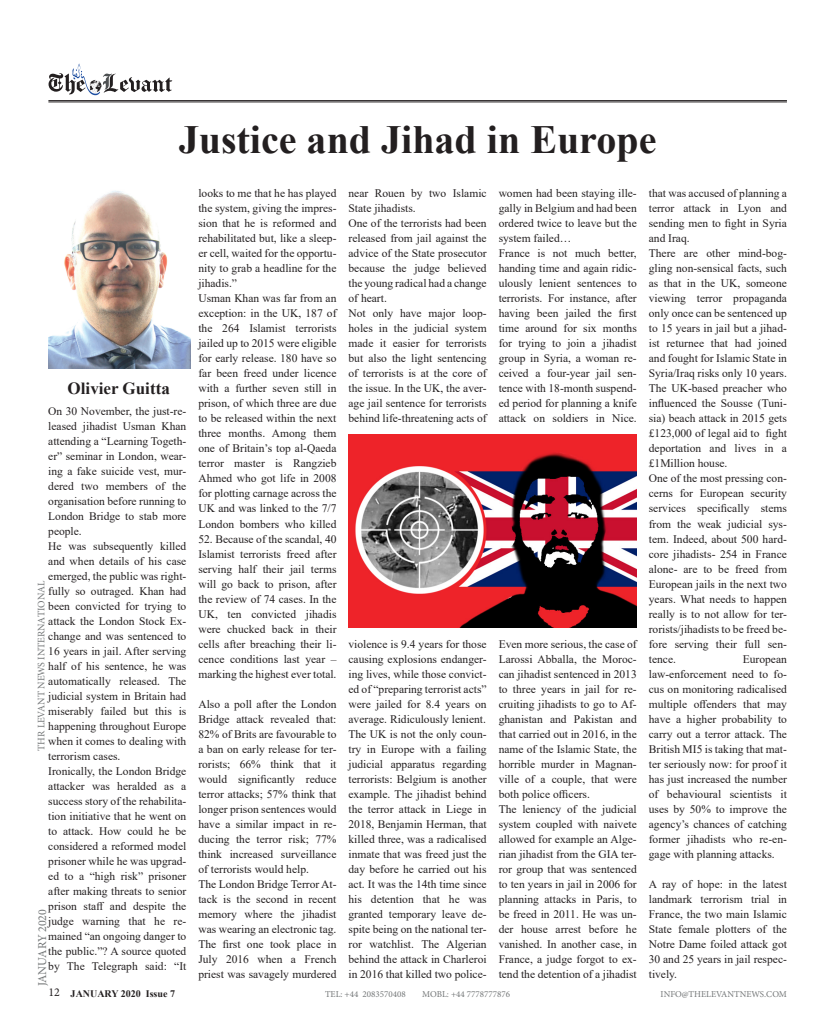
<style>
.page{position:relative;width:823px;height:1021px;background:#fff}
.page>*{position:absolute;margin:0;border:0;box-sizing:border-box;transform-origin:0 0}
.Paragraph_Style_3{font:700 40px "Times New Roman";color:#231f20}
.Paragraph_Style_3-2{font:700 17px "Times New Roman";color:#231f20}
.t1{font:12px "Minion Pro";color:#737677}
.Paragraph_Style_3-3{font:11.5px/15px "Times New Roman";color:#231f20;text-align:justify}
.t2{font:10px "Minion Pro";color:#737677}
.t3{font:700 10px "Times New Roman";color:#231f20}
.t4{font:9px "Minion Pro";color:#737677}
.s1{font-family:"Minion Pro";font-weight:400;font-size:12px}
</style>
<div class="page">
<svg style="left:48px;top:63px;width:124px;height:32px"></svg>
<hr style="left:48px;top:101px;width:738px;height:1px;background:#231f20">
<hr style="left:48px;top:100px;width:738px;height:1px;background:#231f20">
<img style="left:48px;top:190px;width:142px;height:178px">
<img style="left:348px;top:435px;width:288px;height:192px">
<p class="Paragraph_Style_3" style="left:179px;top:111px;width:479px">Justice and Jihad in Europe</p>
<p class="Paragraph_Style_3-2" style="left:68px;top:376px;width:104px">Olivier Guitta</p>
<p class="Paragraph_Style_3-3" style="left:48px;top:403px;width:139px">On 30 November, the just-re&shy;leased jihadist Usman Khan attending a “Learning Togeth&shy;er” seminar in London, wear&shy;ing a fake suicide vest, mur&shy;dered two members of the organisation before running to London Bridge to stab more people.</p>
<p class="Paragraph_Style_3-3" style="left:48px;top:538px;width:139px">He was subsequently killed and when details of his case emerged, the public was right&shy;fully so outraged. Khan had been convicted for trying to attack the London Stock Ex&shy;change and was sentenced to 16 years in jail. After serving half of his sentence, he was automatically released. The judicial system in Britain had miserably failed but this is happening throughout Europe when it comes to dealing with terrorism cases.</p>
<p class="Paragraph_Style_3-3" style="left:48px;top:763px;width:139px">Ironically, the London Bridge attacker was heralded as a success story of the rehabilita&shy;tion initiative that he went on to attack. How could he be considered a reformed model prisoner while he was upgrad&shy;ed to a “high risk” prisoner after making threats to senior prison staff and despite the judge warning that he re&shy;mained “an ongoing danger to the public.”? A source quoted by The Telegraph said: “It</p>
<p class="t2" style="left:35px;top:750px;width:171px;rotate:-90deg">THR LEVANT NEWS INTERNATIONAL</p>
<p class="t1" style="left:34px;top:986px;width:79px;rotate:-90deg">JANUARY 2020</p>
<p class="t3" style="left:48px;top:986px;width:128px"><span class="s1">12</span> JANUARY 2020 Issue 7</p>
<p class="Paragraph_Style_3-3" style="left:198px;top:186px;width:139px">looks to me that he has played the system, giving the impres&shy;sion that he is reformed and rehabilitated but, like a sleep&shy;er cell, waited for the opportu&shy;nity to grab a headline for the jihadis.”</p>
<p class="Paragraph_Style_3-3" style="left:198px;top:291px;width:139px">Usman Khan was far from an exception: in the UK, 187 of the 264 Islamist terrorists jailed up to 2015 were eligible for early release. 180 have so far been freed under licence with a further seven still in prison, of which three are due to be released within the next three months. Among them one of Britain’s top al-Qaeda terror master is Rangzieb Ahmed who got life in 2008 for plotting carnage across the UK and was linked to the 7/7<br>London bombers who killed</p>
<p class="Paragraph_Style_3-3" style="left:198px;top:531px;width:139px">52. Because of the scandal, 40<br>Islamist terrorists freed after serving half their jail terms will go back to prison, after the review of 74 cases. In the UK, ten convicted jihadis were chucked back in their cells after breaching their li&shy;cence conditions last year – marking the highest ever total.</p>
<p class="Paragraph_Style_3-3" style="left:198px;top:696px;width:139px">Also a poll after the London Bridge attack revealed that:<br>82% of Brits are favourable to a ban on early release for ter&shy;rorists; 66% think that it would significantly reduce terror attacks; 57% think that longer prison sentences would have a similar impact in re&shy;ducing the terror risk; 77% think increased surveillance of terrorists would help.</p>
<p class="Paragraph_Style_3-3" style="left:198px;top:876px;width:139px">The London Bridge Terror At&shy;tack is the second in recent memory where the jihadist was wearing an electronic tag.<br>The first one took place in July 2016 when a French priest was savagely murdered</p>
<p class="Paragraph_Style_3-3" style="left:348px;top:186px;width:139px">near Rouen by two Islamic<br>State jihadists.</p>
<p class="Paragraph_Style_3-3" style="left:348px;top:216px;width:139px">One of the terrorists had been released from jail against the advice of the State prosecutor because the judge believed the young radical had a change of heart.</p>
<p class="Paragraph_Style_3-3" style="left:348px;top:306px;width:139px">Not only have major loop&shy;holes in the judicial system made it easier for terrorists but also the light sentencing of terrorists is at the core of the issue. In the UK, the aver&shy;age jail sentence for terrorists behind life-threatening acts of</p>
<p class="Paragraph_Style_3-3" style="left:348px;top:636px;width:139px">violence is 9.4 years for those causing explosions endanger&shy;ing lives, while those convict&shy;ed of “preparing terrorist acts” were jailed for 8.4 years on average. Ridiculously lenient.</p>
<p class="Paragraph_Style_3-3" style="left:348px;top:726px;width:139px">The UK is not the only coun&shy;try in Europe with a failing judicial apparatus regarding terrorists: Belgium is another example. The jihadist behind the terror attack in Liege in 2018, Benjamin Herman, that killed three, was a radicalised inmate that was freed just the day before he carried out his act. It was the 14th time since his detention that he was granted temporary leave de&shy;spite being on the national ter&shy;ror watchlist. The Algerian behind the attack in Charleroi in 2016 that killed two police-</p>
<p class="Paragraph_Style_3-3" style="left:498px;top:186px;width:139px">women had been staying ille&shy;gally in Belgium and had been ordered twice to leave but the system failed…</p>
<p class="Paragraph_Style_3-3" style="left:498px;top:246px;width:139px">France is not much better, handing time and again ridic&shy;ulously lenient sentences to terrorists. For instance, after having been jailed the first time around for six months for trying to join a jihadist group in Syria, a woman re&shy;ceived a four-year jail sen&shy;tence with 18-month suspend&shy;ed period for planning a knife attack on soldiers in Nice.</p>
<p class="Paragraph_Style_3-3" style="left:498px;top:636px;width:139px">Even more serious, the case of Larossi Abballa, the Moroc&shy;can jihadist sentenced in 2013 to three years in jail for re&shy;cruiting jihadists to go to Af&shy;ghanistan and Pakistan and that carried out in 2016, in the name of the Islamic State, the horrible murder in Magnan&shy;ville of a couple, that were both police officers.</p>
<p class="Paragraph_Style_3-3" style="left:498px;top:801px;width:139px">The leniency of the judicial system coupled with naivete allowed for example an Alge&shy;rian jihadist from the GIA ter&shy;ror group that was sentenced to ten years in jail in 2006 for planning attacks in Paris, to be freed in 2011. He was un&shy;der house arrest before he vanished. In another case, in France, a judge forgot to ex&shy;tend the detention of a jihadist</p>
<p class="Paragraph_Style_3-3" style="left:648px;top:186px;width:139px">that was accused of planning a terror attack in Lyon and sending men to fight in Syria and Iraq.</p>
<p class="Paragraph_Style_3-3" style="left:648px;top:246px;width:139px">There are other mind-bog&shy;gling non-sensical facts, such as that in the UK, someone viewing terror propaganda only once can be sentenced up to 15 years in jail but a jihad&shy;ist returnee that had joined and fought for Islamic State in Syria/Iraq risks only 10 years.<br>The UK-based preacher who influenced the Sousse (Tuni&shy;sia) beach attack in 2015 gets £123,000 of legal aid to fight deportation and lives in a £1Million house.</p>
<p class="Paragraph_Style_3-3" style="left:648px;top:471px;width:139px">One of the most pressing con&shy;cerns for European security services specifically stems from the weak judicial sys&shy;tem. Indeed, about 500 hard&shy;core jihadists- 254 in France alone- are to be freed from European jails in the next two years. What needs to happen really is to not allow for ter&shy;rorists/jihadists to be freed be&shy;fore serving their full sen&shy;tence.</p>
<p class="Paragraph_Style_3-3" style="left:648px;top:651px;width:139px;text-indent:94px">European law-enforcement need to fo&shy;cus on monitoring radicalised multiple offenders that may have a higher probability to carry out a terror attack. The British MI5 is taking that mat&shy;ter seriously now: for proof it has just increased the number of behavioural scientists it uses by 50% to improve the agency’s chances of catching former jihadists who re-en&shy;gage with planning attacks.</p>
<p class="Paragraph_Style_3-3" style="left:648px;top:876px;width:139px">A ray of hope: in the latest landmark terrorism trial in France, the two main Islamic State female plotters of the Notre Dame foiled attack got 30 and 25 years in jail respec&shy;tively.</p>
<p class="t4" style="left:325px;top:988px;width:82px">TEL: +44 2083570408</p>
<p class="t4" style="left:422px;top:988px;width:89px">MOBL: +44 7778777876</p>
<p class="t4" style="left:660px;top:988px;width:128px">INFO@THELEVANTNEWS.COM</p>
</div>
